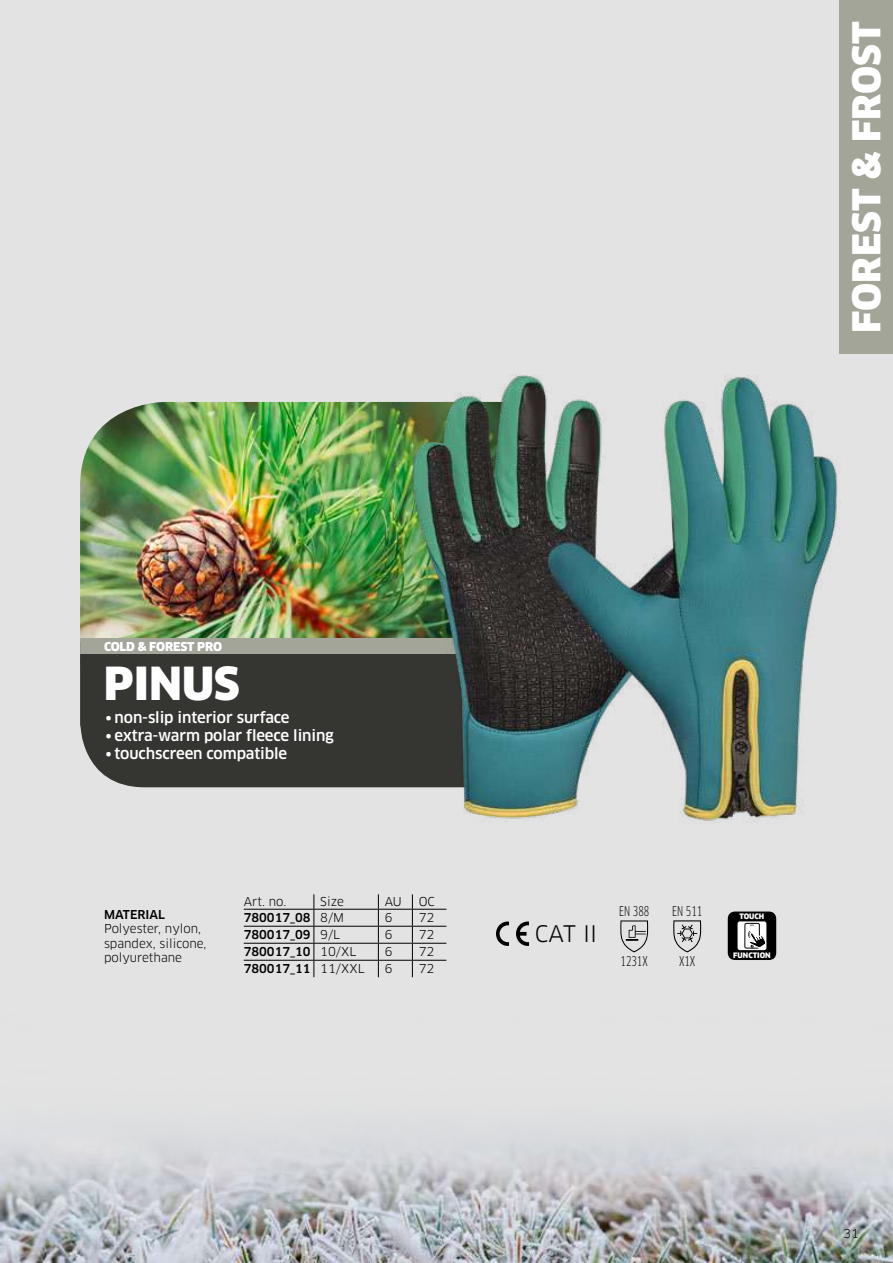
<style>
.page{position:relative;width:893px;height:1263px;background:#e3e3e3}
.page>*{position:absolute;margin:0;border:0;box-sizing:border-box;transform-origin:0 0}
.t1{font:900 44.55px "Clan OT";color:#fff}
.t2{font:900 37.5px "Clan OT";letter-spacing:.005em;color:#fff}
.t3{font:22.35px "Clan OT";color:#000}
.t4{font:500 15px/18px "Clan OT";letter-spacing:-.01em;color:#fff}
.t5{font:condensed 13.2px "Clan Pro";color:#000}
.t6{font:12px/14.4px "Clan OT";color:#000}
.t7{font:500 12px "Clan OT";color:#000}
.t8{font:900 12px "Clan OT";letter-spacing:-.01em;color:#fff}
.t9{font:900 7.35px "Clan OT";color:#fff}
.s1{font-weight:400}
</style>
<div class="page">
<div style="left:839px;top:0;width:54px;height:353px;background:#a3a599"></div>
<img style="left:80px;top:402px;width:302px;height:236px">
<div style="left:80px;top:654px;width:302px;height:133px;background:#353532"></div>
<div style="left:80px;top:638px;width:413px;height:16px;background:#a3a599"></div>
<img style="left:382px;top:374px;width:456px;height:450px">
<hr style="left:244px;top:909px;width:70px;height:1px;background:#000">
<hr style="left:314px;top:909px;width:64px;height:1px;background:#000">
<hr style="left:378px;top:909px;width:34px;height:1px;background:#000">
<hr style="left:412px;top:909px;width:34px;height:1px;background:#000">
<hr style="left:244px;top:926px;width:70px;height:1px;background:#000">
<hr style="left:314px;top:926px;width:64px;height:1px;background:#000">
<hr style="left:244px;top:943px;width:70px;height:1px;background:#000">
<hr style="left:314px;top:943px;width:64px;height:1px;background:#000">
<hr style="left:378px;top:926px;width:34px;height:1px;background:#000">
<hr style="left:412px;top:926px;width:34px;height:1px;background:#000">
<hr style="left:378px;top:943px;width:34px;height:1px;background:#000">
<hr style="left:412px;top:943px;width:34px;height:1px;background:#000">
<svg style="left:313px;top:894px;width:1px;height:83px"></svg>
<svg style="left:378px;top:894px;width:1px;height:83px"></svg>
<svg style="left:412px;top:894px;width:1px;height:83px"></svg>
<hr style="left:378px;top:960px;width:34px;height:1px;background:#000">
<hr style="left:412px;top:960px;width:34px;height:1px;background:#000">
<hr style="left:244px;top:960px;width:70px;height:1px;background:#000">
<hr style="left:314px;top:960px;width:64px;height:1px;background:#000">
<svg style="left:496px;top:921px;width:33px;height:25px"></svg>
<svg style="left:620px;top:920px;width:28px;height:32px"></svg>
<svg style="left:673px;top:920px;width:28px;height:32px"></svg>
<svg style="left:728px;top:911px;width:48px;height:49px;background:#4d4d4d"></svg>
<img style="left:0;top:1131px;width:893px;height:132px">
<h2 class="t2" style="left:844px;top:333px;width:314px;rotate:-90deg">FOREST &amp; FROST</h2>
<p class="t8" style="left:104px;top:639px;width:120px">COLD &amp; FOREST PRO</p>
<h1 class="t1" style="left:104px;top:657px;width:137px">PINUS</h1>
<p class="t4" style="left:104px;top:708px;width:231px">∙non-slip interior surface ∙extra-warm polar fleece lining ∙touchscreen compatible</p>
<p class="t7" style="left:104px;top:907px;width:63px">MATERIAL</p>
<p class="t6" style="left:104px;top:922px;width:104px">Polyester, nylon, spandex, silicone, polyurethane</p>
<p class="t6" style="left:244px;top:894px;width:44px">Art. no.</p>
<p class="t6" style="left:320px;top:894px;width:25px">Size</p>
<p class="t6" style="left:385px;top:894px;width:19px">AU</p>
<p class="t6" style="left:419px;top:894px;width:18px">OC</p>
<p class="t7" style="left:244px;top:911px;width:102px">780017_08 <span class="s1">8/M</span></p>
<p class="t6" style="left:385px;top:911px;width:9px">6</p>
<p class="t6" style="left:419px;top:911px;width:17px">72</p>
<p class="t7" style="left:244px;top:928px;width:98px">780017_09 <span class="s1">9/L</span></p>
<p class="t6" style="left:385px;top:928px;width:9px">6</p>
<p class="t6" style="left:419px;top:928px;width:17px">72</p>
<p class="t7" style="left:244px;top:945px;width:114px">780017_10 <span class="s1">10/XL</span></p>
<p class="t6" style="left:385px;top:945px;width:9px">6</p>
<p class="t6" style="left:419px;top:945px;width:17px">72</p>
<p class="t7" style="left:244px;top:962px;width:122px">780017_11 <span class="s1">11/XXL</span></p>
<p class="t6" style="left:385px;top:962px;width:9px">6</p>
<p class="t6" style="left:419px;top:962px;width:17px">72</p>
<h3 class="t3" style="left:535px;top:921px;width:64px">CAT II</h3>
<p class="t5" style="left:619px;top:903px;width:32px">EN 388</p>
<p class="t5" style="left:621px;top:954px;width:29px">1231X</p>
<p class="t5" style="left:672px;top:903px;width:32px">EN 511</p>
<p class="t5" style="left:679px;top:954px;width:18px">X1X</p>
<p class="t9" style="left:739px;top:912px;width:26px">TOUCH</p>
<p class="t9" style="left:733px;top:951px;width:39px">FUNCTION</p>
<p class="t6" style="left:843px;top:1227px;width:17px">31</p>
</div>
